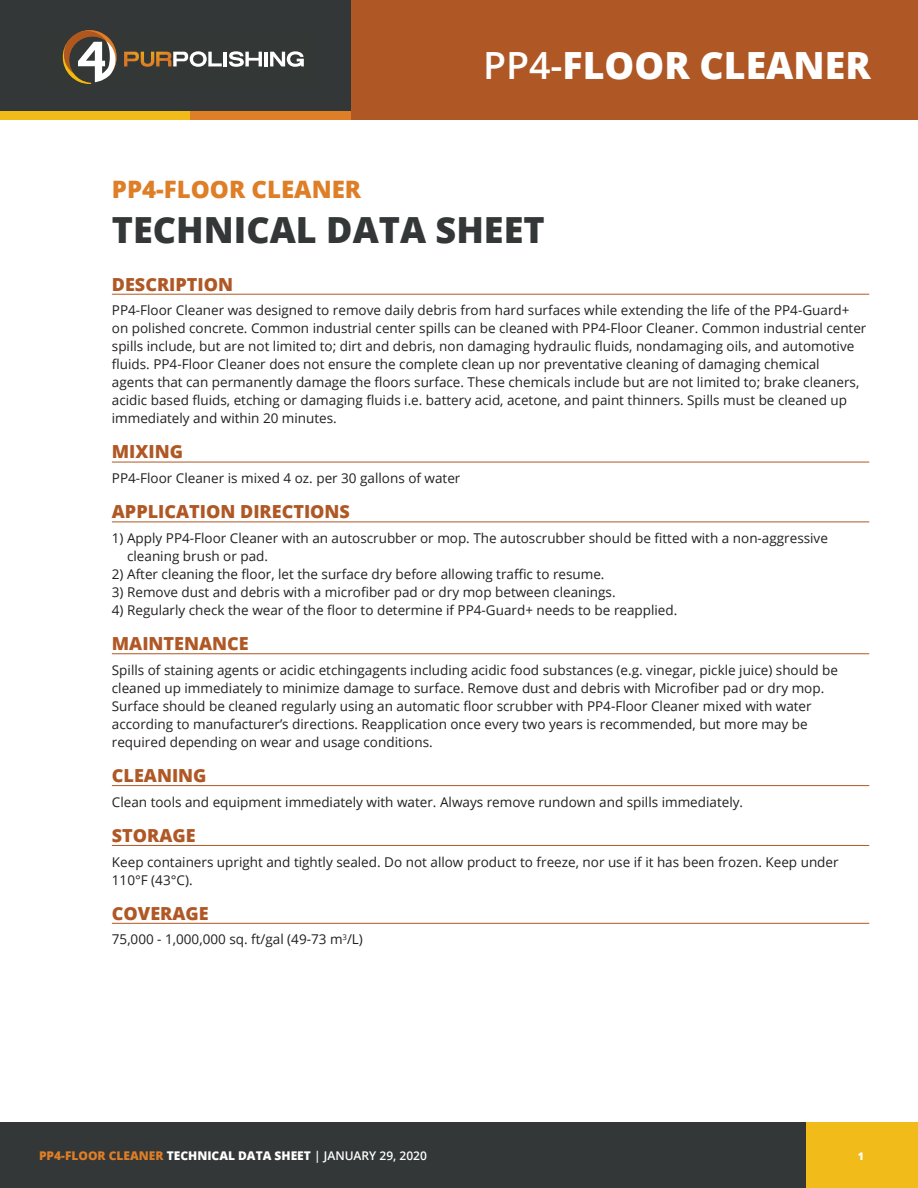
<style>
.page{position:relative;width:918px;height:1188px;background:#fff}
.page>*{position:absolute;margin:0;border:0;box-sizing:border-box;transform-origin:0 0}
.t1{font:800 37.5px "Open Sans";color:#fff}
.t2{font:800 36px "Open Sans";color:#343737}
.t3{font:800 24px "Open Sans";color:#de7e27}
.INTRO-Titre{font:800 18px "Open Sans";color:#af5826}
.Normal_texte{font:13.5px/18px "Open Sans";color:#231f20}
.t4{font:800 12px "Open Sans";color:#fff}
.t5{font:800 10.5px "Open Sans";color:#fff}
.s1{font-weight:600}
.s2{color:#de7e27}
</style>
<div class="page">
<div style="left:0;top:0;width:351px;height:111px;background:#343737"></div>
<div style="left:0;top:111px;width:190px;height:9px;background:#f1bb1a"></div>
<div style="left:190px;top:111px;width:161px;height:9px;background:#de7e27"></div>
<div style="left:351px;top:0;width:567px;height:120px;background:#af5826"></div>
<svg style="left:62px;top:30px;width:160px;height:54px"></svg>
<hr style="left:224px;top:52px;width:3px;height:14px;background:#fff">
<svg style="left:229px;top:51px;width:33px;height:16px"></svg>
<hr style="left:264px;top:52px;width:4px;height:14px;background:#fff">
<svg style="left:270px;top:51px;width:34px;height:16px"></svg>
<div style="left:805px;top:1122px;width:113px;height:66px;background:#f1bb1a"></div>
<div style="left:84px;top:1122px;width:722px;height:66px;background:#343737"></div>
<div style="left:0;top:1122px;width:113px;height:66px;background:#343737"></div>
<hr style="left:112px;top:294px;width:757px;height:1px;background:#af5826">
<hr style="left:112px;top:462px;width:757px;height:1px;background:#af5826">
<hr style="left:112px;top:522px;width:757px;height:1px;background:#af5826">
<hr style="left:112px;top:653px;width:757px;height:1px;background:#af5826">
<hr style="left:112px;top:785px;width:757px;height:1px;background:#af5826">
<hr style="left:112px;top:845px;width:757px;height:1px;background:#af5826">
<hr style="left:112px;top:923px;width:757px;height:1px;background:#af5826">
<h1 class="t1" style="left:483px;top:37px;width:389px"><span class="s1">PP4-</span>FLOOR CLEANER</h1>
<p class="t3" style="left:112px;top:171px;width:251px">PP4-FLOOR CLEANER</p>
<p class="t2" style="left:112px;top:202px;width:434px">TECHNICAL DATA SHEET</p>
<p class="INTRO-Titre" style="left:112px;top:270px;width:123px">DESCRIPTION</p>
<p class="Normal_texte" style="left:112px;top:301px;width:756px">PP4-Floor Cleaner was designed to remove daily debris from hard surfaces while extending the life of the PP4-Guard+ on polished concrete. Common industrial center spills can be cleaned with PP4-Floor Cleaner. Common industrial center spills include, but are not limited to; dirt and debris, non damaging hydraulic fluids, nondamaging oils, and automotive fluids. PP4-Floor Cleaner does not ensure the complete clean up nor preventative cleaning of damaging chemical<br>agents that can permanently damage the floors surface. These chemicals include but are not limited to; brake cleaners, acidic based fluids, etching or damaging fluids i.e. battery acid, acetone, and paint thinners. Spills must be cleaned up immediately and within 20 minutes.</p>
<p class="INTRO-Titre" style="left:112px;top:438px;width:73px">MIXING</p>
<p class="Normal_texte" style="left:112px;top:469px;width:350px">PP4-Floor Cleaner is mixed 4 oz. per 30 gallons of water</p>
<p class="INTRO-Titre" style="left:112px;top:498px;width:240px">APPLICATION DIRECTIONS</p>
<p class="Normal_texte" style="left:127px;top:529px;width:702px;text-indent:-15px">1) Apply PP4-Floor Cleaner with an autoscrubber or mop. The autoscrubber should be fitted with a non-aggressive cleaning brush or pad.</p>
<p class="Normal_texte" style="left:112px;top:565px;width:494px">2) After cleaning the floor, let the surface dry before allowing traffic to resume.</p>
<p class="Normal_texte" style="left:112px;top:583px;width:505px">3) Remove dust and debris with a microfiber pad or dry mop between cleanings.</p>
<p class="Normal_texte" style="left:112px;top:601px;width:567px">4) Regularly check the wear of the floor to determine if PP4-Guard+ needs to be reapplied.</p>
<p class="INTRO-Titre" style="left:112px;top:630px;width:138px">MAINTENANCE</p>
<p class="Normal_texte" style="left:112px;top:661px;width:728px">Spills of staining agents or acidic etchingagents including acidic food substances (e.g. vinegar, pickle juice) should be cleaned up immediately to minimize damage to surface. Remove dust and debris with Microfiber pad or dry mop.<br>Surface should be cleaned regularly using an automatic floor scrubber with PP4-Floor Cleaner mixed with water according to manufacturer’s directions. Reapplication once every two years is recommended, but more may be required depending on wear and usage conditions.</p>
<p class="INTRO-Titre" style="left:112px;top:762px;width:96px">CLEANING</p>
<p class="Normal_texte" style="left:112px;top:792px;width:633px">Clean tools and equipment immediately with water. Always remove rundown and spills immediately.</p>
<p class="INTRO-Titre" style="left:112px;top:822px;width:85px">STORAGE</p>
<p class="Normal_texte" style="left:112px;top:852px;width:728px">Keep containers upright and tightly sealed. Do not allow product to freeze, nor use if it has been frozen. Keep under<br>110°F (43°C).</p>
<p class="INTRO-Titre" style="left:112px;top:899px;width:98px">COVERAGE</p>
<p class="Normal_texte" style="left:112px;top:930px;width:253px">75,000 - 1,000,000 sq. ft/gal (49-73 m<sup>3</sup>/L)</p>
<p class="t4" style="left:39px;top:1147px;width:389px"><span class="s2">PP4-FLOOR CLEANER</span> TECHNICAL DATA SHEET <span class="s1">| JANUARY 29, 2020</span></p>
<p class="t5" style="left:858px;top:1148px;width:8px">1</p>
</div>
